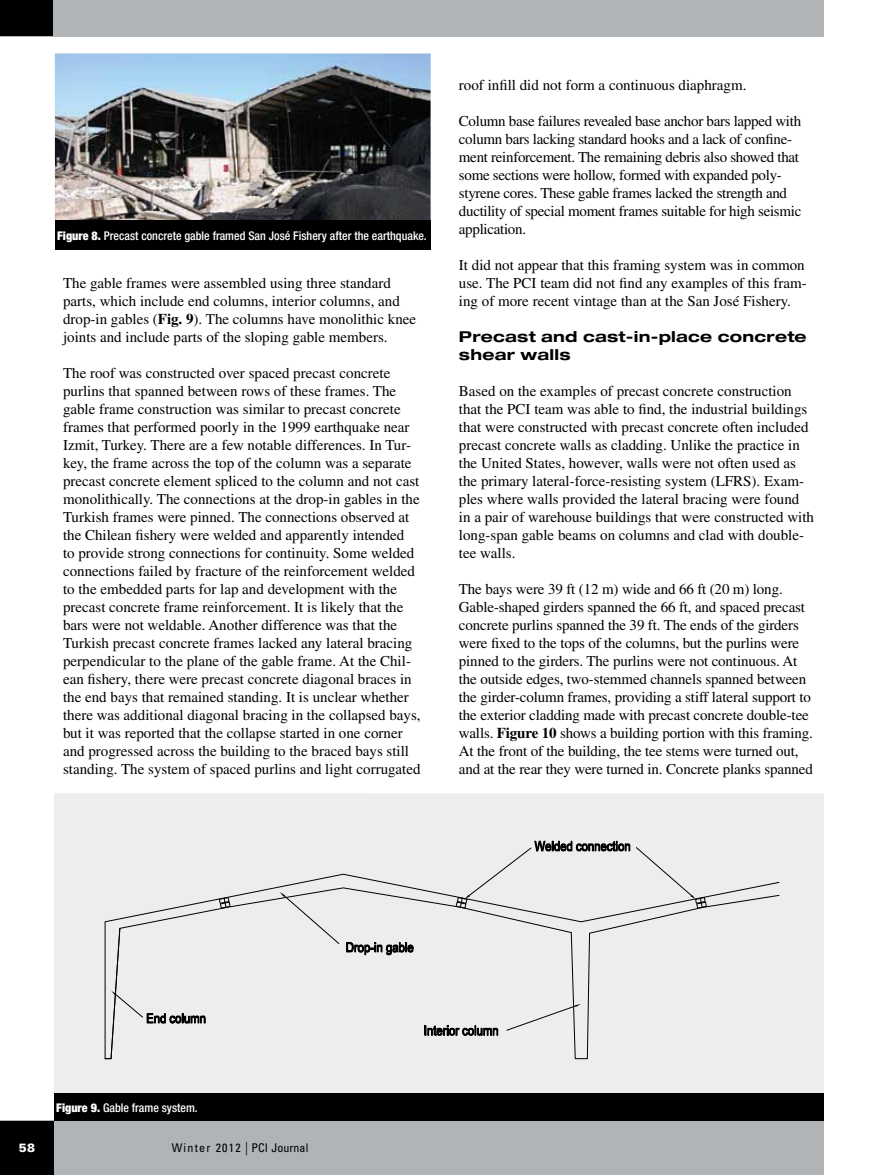
<style>
.page{position:relative;width:878px;height:1175px;background:#fff}
.page>*{position:absolute;margin:0;border:0;box-sizing:border-box;transform-origin:0 0}
.t1{font:15px/18px "Times LT Std";color:#000}
.t2{font:15px/18px "Times LT Std";letter-spacing:-.02em;color:#000}
.t3{font:700 expanded 15px/18px "Helvetica Neue LT Std";letter-spacing:.015em;color:#000;scale:1.06 1}
.t4{font:500 condensed 12px "Helvetica Neue LT Std";color:#fff}
.t5{font:condensed 12px "Univers LT Std";letter-spacing:.05em;color:#000}
.t6{font:900 12px "Univers LT Std";color:#fff}
.s1{font-weight:900}
.s2{font-weight:700}
.s3{font-weight:300;font-size:13.5px}
</style>
<div class="page">
<div style="left:0;top:0;width:824px;height:36px;background:#b1b4b6"></div>
<div style="left:0;top:1120px;width:824px;height:54px;background:#b1b4b6"></div>
<div style="left:0;top:1121px;width:53px;height:53px;background:#000"></div>
<div style="left:0;top:0;width:53px;height:36px;background:#000"></div>
<img style="left:55px;top:54px;width:375px;height:167px">
<div style="left:55px;top:221px;width:375px;height:29px;background:#000"></div>
<div style="left:54px;top:793px;width:769px;height:302px;background:#ededee"></div>
<div style="left:54px;top:1093px;width:770px;height:27px;background:#000"></div>
<svg style="left:110px;top:887px;width:315px;height:149px"></svg>
<svg style="left:218px;top:896px;width:13px;height:13px"></svg>
<svg style="left:279px;top:892px;width:61px;height:52px"></svg>
<svg style="left:104px;top:927px;width:101px;height:132px"></svg>
<svg style="left:346px;top:942px;width:67px;height:13px"></svg>
<svg style="left:425px;top:841px;width:354px;height:218px"></svg>
<p class="t4" style="left:57px;top:228px;width:371px"><span class="s1">Figure 8.</span> Precast concrete gable framed San José Fishery after the earthquake.</p>
<p class="t1" style="left:63px;top:274px;width:355px">The gable frames were assembled using three standard parts, which include end columns, interior columns, and drop-in gables (<span class="s2">Fig. 9</span>). The columns have monolithic knee joints and include parts of the sloping gable members.</p>
<p class="t1" style="left:63px;top:364px;width:359px">The roof was constructed over spaced precast concrete purlins that spanned between rows of these frames. The gable frame construction was similar to precast concrete frames that performed poorly in the 1999 earthquake near Izmit, Turkey. There are a few notable differences. In Tur&shy;key, the frame across the top of the column was a separate precast concrete element spliced to the column and not cast monolithically. The connections at the drop-in gables in the Turkish frames were pinned. The connections observed at the Chilean fishery were welded and apparently intended<br>to provide strong connections for continuity. Some welded connections failed by fracture of the reinforcement welded to the embedded parts for lap and development with the precast concrete frame reinforcement. It is likely that the bars were not weldable. Another difference was that the Turkish precast concrete frames lacked any lateral bracing perpendicular to the plane of the gable frame. At the Chil&shy;ean fishery, there were precast concrete diagonal braces in the end bays that remained standing. It is unclear whether there was additional diagonal bracing in the collapsed bays, but it was reported that the collapse started in one corner and progressed across the building to the braced bays still standing. The system of spaced purlins and light corrugated</p>
<p class="t1" style="left:459px;top:76px;width:289px">roof infill did not form a continuous diaphragm.</p>
<p class="t2" style="left:459px;top:112px;width:344px">Column base failures revealed base anchor bars lapped with column bars lacking standard hooks and a lack of confine&shy;ment reinforcement. The remaining debris also showed that some sections were hollow, formed with expanded poly&shy;styrene cores. These gable frames lacked the strength and ductility of special moment frames suitable for high seismic application.</p>
<p class="t1" style="left:459px;top:256px;width:349px">It did not appear that this framing system was in common use. The PCI team did not find any examples of this fram&shy;ing of more recent vintage than at the San José Fishery.</p>
<p class="t3" style="left:459px;top:327px;width:329px">Precast and cast-in-place concrete shear walls</p>
<p class="t1" style="left:459px;top:382px;width:356px">Based on the examples of precast concrete construction that the PCI team was able to find, the industrial buildings that were constructed with precast concrete often included precast concrete walls as cladding. Unlike the practice in the United States, however, walls were not often used as the primary lateral-force-resisting system (LFRS). Exam&shy;ples where walls provided the lateral bracing were found in a pair of warehouse buildings that were constructed with long-span gable beams on columns and clad with double&shy;tee walls.</p>
<p class="t1" style="left:459px;top:580px;width:355px">The bays were 39 ft (12 m) wide and 66 ft (20 m) long.<br>Gable-shaped girders spanned the 66 ft, and spaced precast concrete purlins spanned the 39 ft. The ends of the girders were fixed to the tops of the columns, but the purlins were pinned to the girders. The purlins were not continuous. At the outside edges, two-stemmed channels spanned between the girder-column frames, providing a stiff lateral support to the exterior cladding made with precast concrete double-tee walls. <span class="s2">Figure 10</span> shows a building portion with this framing.<br>At the front of the building, the tee stems were turned out, and at the rear they were turned in. Concrete planks spanned</p>
<p class="t4" style="left:56px;top:1100px;width:143px"><span class="s1">Figure 9.</span> Gable frame system.</p>
<p class="t6" style="left:19px;top:1140px;width:18px">58</p>
<p class="t5" style="left:172px;top:1140px;width:138px">Winter 2012 <span class="s3">|</span> PCI Journal</p>
</div>
